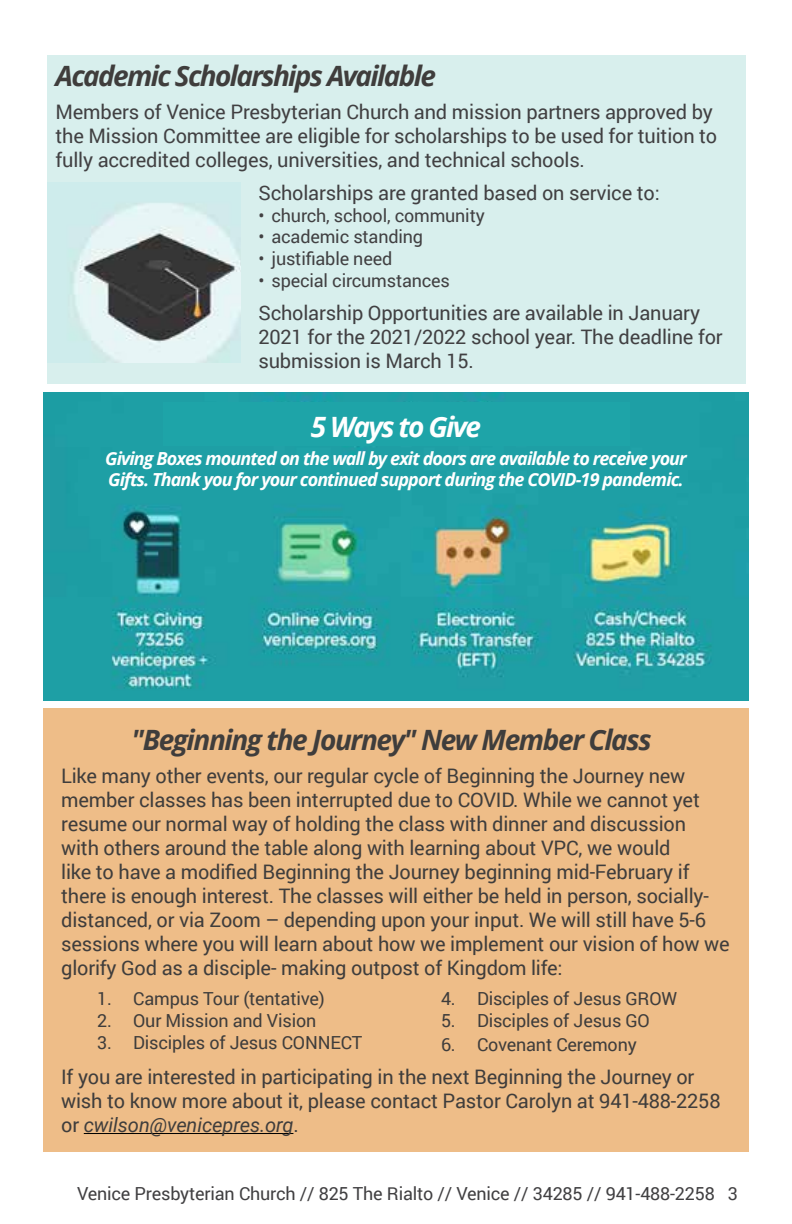
<style>
.page{position:relative;width:792px;height:1224px;background:#fff}
.page>*{position:absolute;margin:0;border:0;box-sizing:border-box;transform-origin:0 0}
.t1{font:italic 700 28px "Open Sans";letter-spacing:-.05em;color:#3f3d3c}
.t2{font:italic 700 28px "Open Sans";letter-spacing:-.06em;color:#fff}
.t3{font:20px/24px "Roboto";letter-spacing:-.01em;color:#3f3d3c}
.t4{font:20px/24px "Roboto";letter-spacing:-.01em;color:#414042}
.t5{font:18px "Roboto";letter-spacing:-.01em;color:#414042}
.t6{font:18px "Roboto";letter-spacing:-.01em;color:#3f3d3c}
.t7{font:italic 700 18px/21.6px "Open Sans";letter-spacing:-.05em;color:#fff}
.s1{font-style:italic}
</style>
<div class="page">
<img style="left:43px;top:393px;width:706px;height:308px">
<div style="left:163px;top:403px;width:466px;height:43px;background:#1ea4a8"></div>
<div style="left:43px;top:708px;width:706px;height:444px;background:#eebd88"></div>
<hr style="left:84px;top:1133px;width:209px;height:1px;background:#000">
<div style="left:47px;top:56px;width:698px;height:328px;background:#d8efed"></div>
<img style="left:66px;top:202px;width:174px;height:161px">
<h1 class="t1" style="left:56px;top:56px;width:382px">Academic Scholarships Available</h1>
<p class="t4" style="left:56px;top:99px;width:663px">Members of Venice Presbyterian Church and mission partners approved by the Mission Committee are eligible for scholarships to be used for tuition to fully accredited colleges, universities, and technical schools.</p>
<p class="t4" style="left:258px;top:180px;width:403px">Scholarships are granted based on service to:</p>
<p class="t5" style="left:258px;top:203px;width:228px">• church, school, community</p>
<p class="t5" style="left:258px;top:224px;width:166px">• academic standing</p>
<p class="t5" style="left:258px;top:246px;width:135px">• justifiable need</p>
<p class="t5" style="left:258px;top:268px;width:193px">• special circumstances</p>
<p class="t4" style="left:258px;top:300px;width:466px">Scholarship Opportunities are available in January<br>2021 for the 2021/2022 school year. The deadline for submission is March 15.</p>
<h1 class="t2" style="left:311px;top:407px;width:172px">5 Ways to Give</h1>
<p class="t7" style="left:105px;top:447px;width:583px">Giving Boxes mounted on the wall by exit doors are available to receive your<br>Gifts. Thank you for your continued support during the COVID-19 pandemic.</p>
<h1 class="t1" style="left:131px;top:720px;width:522px">"Beginning the Journey" New Member Class</h1>
<p class="t3" style="left:61px;top:763px;width:670px">Like many other events, our regular cycle of Beginning the Journey new member classes has been interrupted due to COVID. While we cannot yet resume our normal way of holding the class with dinner and discussion<br>with others around the table along with learning about VPC, we would<br>like to have a modified Beginning the Journey beginning mid-February if there is enough interest. The classes will either be held in person, socially&shy;distanced, or via Zoom – depending upon your input. We will still have 5-6 sessions where you will learn about how we implement our vision of how we glorify God as a disciple- making outpost of Kingdom life:</p>
<p class="t6" style="left:97px;top:986px;width:229px">1. Campus Tour (tentative)</p>
<p class="t6" style="left:97px;top:1008px;width:221px">2. Our Mission and Vision</p>
<p class="t6" style="left:97px;top:1030px;width:267px">3. Disciples of Jesus CONNECT</p>
<p class="t6" style="left:441px;top:986px;width:238px">4. Disciples of Jesus GROW</p>
<p class="t6" style="left:441px;top:1008px;width:210px">5. Disciples of Jesus GO</p>
<p class="t6" style="left:441px;top:1032px;width:197px">6. Covenant Ceremony</p>
<p class="t3" style="left:61px;top:1064px;width:661px">If you are interested in participating in the next Beginning the Journey or wish to know more about it, please contact Pastor Carolyn at 941-488-2258 or <span class="s1">cwilson@venicepres.org</span>.</p>
<p class="t5" style="left:77px;top:1181px;width:662px">Venice Presbyterian Church // 825 The Rialto // Venice // 34285 // 941-488-2258 3</p>
</div>
